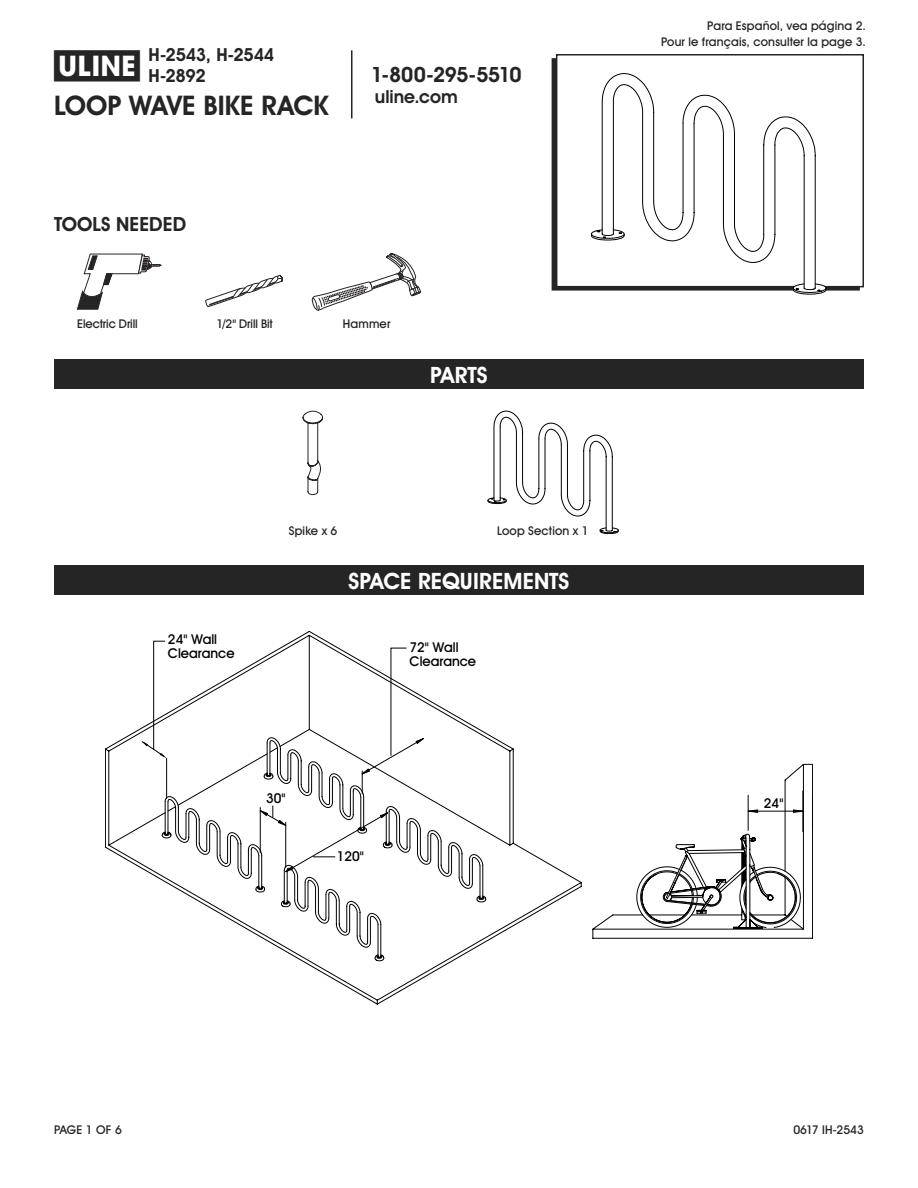
<style>
.page{position:relative;width:918px;height:1188px;background:#fff}
.page>*{position:absolute;margin:0;border:0;box-sizing:border-box;transform-origin:0 0}
.t1{font:700 28.5px "Uline Two Knine";color:#252525}
.t2{font:700 27px "Uline Two Knine";color:#252525}
.t3{font:700 22.5px "Uline Two Knine";letter-spacing:.005em;color:#fff}
.t4{font:700 21px "Uline Two Knine";letter-spacing:-.02em;color:#252525}
.t5{font:700 19.5px "Uline Two Knine";letter-spacing:.005em;color:#252525}
.t6{font:700 18px/21px "Uline Two Knine";letter-spacing:-.015em;color:#252525}
.t7{font:13.5px/13.4px "Uline Two Knine";color:#010102}
.t8{font:12px/16.8px "Uline Two Knine";letter-spacing:.01em;color:#252525;text-align:right}
.s1{font-weight:700}
</style>
<div class="page">
<hr style="left:351px;top:50px;width:1px;height:68px;background:#252525">
<div style="left:54px;top:565px;width:810px;height:30px;background:#252525"></div>
<div style="left:556px;top:54px;width:308px;height:233px;border:2px solid #252525"></div>
<svg style="left:105px;top:631px;width:348px;height:373px"></svg>
<svg style="left:141px;top:641px;width:672px;height:320px"></svg>
<svg style="left:591px;top:84px;width:235px;height:210px"></svg>
<div style="left:54px;top:359px;width:810px;height:30px;background:#252525"></div>
<svg style="left:77px;top:254px;width:84px;height:55px"></svg>
<svg style="left:206px;top:275px;width:77px;height:32px"></svg>
<svg style="left:312px;top:253px;width:109px;height:58px"></svg>
<svg style="left:303px;top:411px;width:20px;height:84px"></svg>
<svg style="left:488px;top:411px;width:130px;height:123px"></svg>
<h1 class="t1" style="left:54px;top:49px;width:87px">π</h1>
<h3 class="t6" style="left:148px;top:44px;width:127px">H-2543, H-2544<br>H-2892</h3>
<h2 class="t2" style="left:54px;top:89px;width:276px">LOOP WAVE BIKE RACK</h2>
<h3 class="t5" style="left:54px;top:212px;width:134px">TOOLS NEEDED</h3>
<h3 class="t4" style="left:371px;top:62px;width:152px">1-800-295-5510</h3>
<h3 class="t6" style="left:375px;top:86px;width:84px">uline.com</h3>
<p class="t8" style="left:77px;top:315px;width:62px">Electric Drill</p>
<p class="t8" style="left:217px;top:315px;width:58px">1/2<span class="s1">"</span> Drill Bit</p>
<p class="t8" style="left:343px;top:315px;width:49px">Hammer</p>
<h3 class="t3" style="left:430px;top:361px;width:59px">PARTS</h3>
<p class="t8" style="left:289px;top:522px;width:50px">Spike x 6</p>
<p class="t8" style="left:497px;top:522px;width:93px">Loop Section x 1</p>
<h3 class="t3" style="left:349px;top:567px;width:222px">SPACE REQUIREMENTS</h3>
<p class="t7" style="left:168px;top:632px;width:68px">24" Wall<br>Clearance</p>
<p class="t7" style="left:410px;top:641px;width:68px">72" Wall<br>Clearance</p>
<p class="t7" style="left:266px;top:791px;width:21px">30"</p>
<p class="t7" style="left:337px;top:849px;width:29px">120"</p>
<p class="t8" style="left:661px;top:17px;width:206px">Para Español, vea página 2.<br>Pour le français, consulter la page 3.</p>
<p class="t7" style="left:764px;top:796px;width:21px">24"</p>
<p class="t8" style="left:54px;top:1121px;width:69px">PAGE 1 OF 6</p>
<p class="t8" style="left:793px;top:1121px;width:72px">0617 IH-2543</p>
</div>
